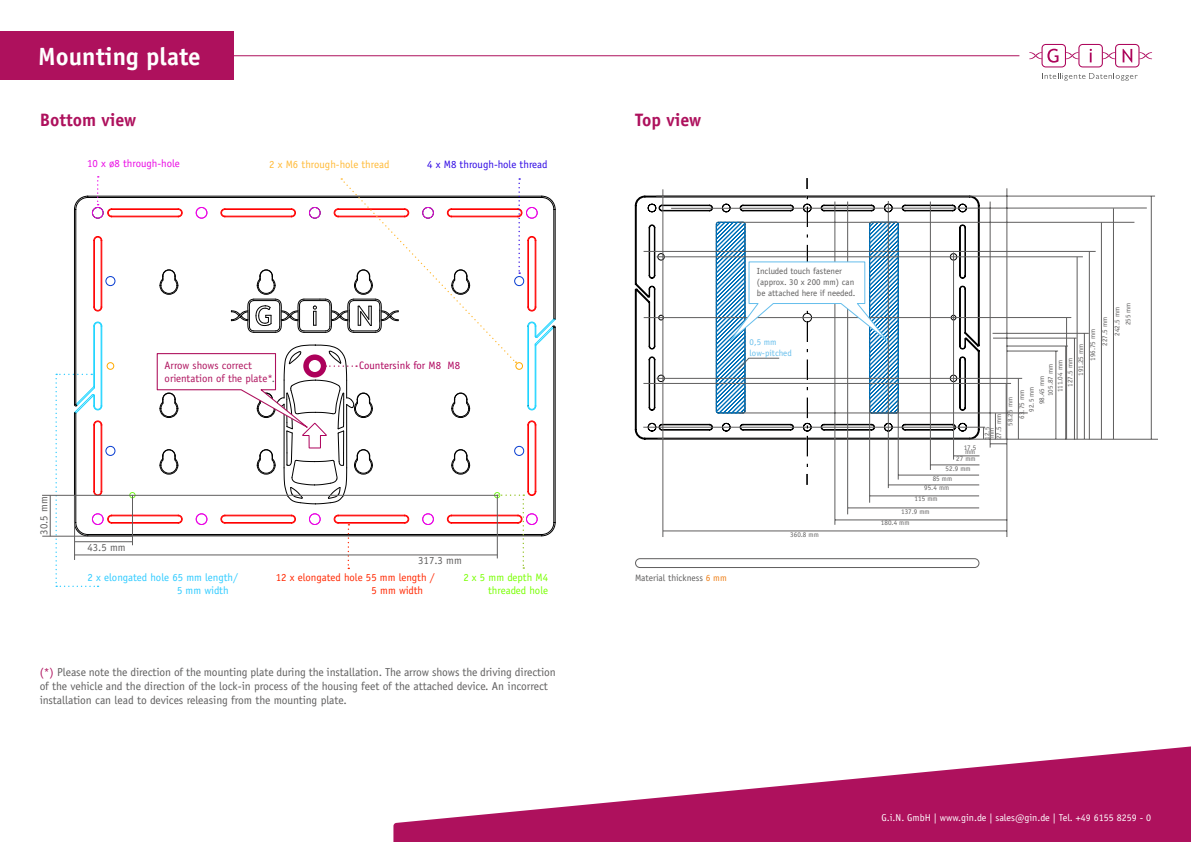
<style>
.page{position:relative;width:1191px;height:842px;background:#fff}
.page>*{position:absolute;margin:0;border:0;box-sizing:border-box;transform-origin:0 0}
.t1{font:700 25px "Officina Sans Std";color:#fff}
.t2{font:700 18px "Officina Sans Std";color:#ae115d}
.t3{font:11.5px/13.8px "Officina Sans Std";letter-spacing:-.005em;color:#5f5e5e}
.t4{font:10.8px "Officina Sans Std";color:#ae115d}
.t5{font:10.8px/12.9px "Officina Sans Std";color:#ff2700}
.t6{font:10.8px/12.9px "Officina Sans Std";color:#2ecbff}
.t7{font:10.8px/12.9px "Officina Sans Std";color:#78ff00;text-align:right}
.t8{font:10.8px "Officina Sans Std";color:#ffba36}
.t9{font:10.8px "Officina Sans Std";color:#2e07e4}
.t10{font:10.8px "Officina Sans Std";color:#5f5e5e}
.t11{font:10.8px "Officina Sans Std";color:#ad005b}
.t12{font:10.8px "Officina Sans Std";color:#ea07e4}
.t13{font:10px "Officina Sans Std";color:#fff}
.t14{font:9.3px "Officina Sans Std";color:#5f5e5e}
.t15{font:8.8px/10.6px "Officina Sans Std";color:#5f5e5e}
.t16{font:8.8px/10.6px "Officina Sans Std";color:#65beec}
.t17{font:7.1px/10.3px "Officina Sans Std";color:#5f5e5e}
.s1{color:#5f5e5e}
.s2{color:#ae115d}
.s3{color:#ee7d14}
</style>
<div class="page">
<svg style="left:129px;top:492px;width:7px;height:6px"></svg>
<div style="left:107px;top:362px;width:7px;height:8px;border:1px solid #fa0;border-radius:50%"></div>
<div style="left:106px;top:446px;width:9px;height:10px;border:1px solid #073cd1;border-radius:50%"></div>
<div style="left:106px;top:276px;width:9px;height:10px;border:1px solid #073cd1;border-radius:50%"></div>
<div style="left:92px;top:207px;width:11px;height:11px;border:1px solid #ea07e4;border-radius:50%"></div>
<hr style="left:88px;top:534px;width:454px;height:1px;background:#000">
<hr style="left:102px;top:326px;width:1px;height:80px;background:#1dd4ff">
<hr style="left:76px;top:209px;width:1px;height:196px;background:#000">
<hr style="left:88px;top:197px;width:454px;height:1px;background:#000">
<hr style="left:112px;top:523px;width:66px;height:1px;background:#f00">
<hr style="left:112px;top:515px;width:66px;height:1px;background:#f00">
<hr style="left:102px;top:240px;width:1px;height:67px;background:#f00">
<hr style="left:112px;top:217px;width:66px;height:1px;background:#f00">
<hr style="left:74px;top:209px;width:1px;height:196px;background:#000">
<hr style="left:88px;top:196px;width:454px;height:1px;background:#000">
<hr style="left:112px;top:209px;width:66px;height:1px;background:#f00">
<hr style="left:112px;top:216px;width:66px;height:1px;background:#f00">
<hr style="left:94px;top:240px;width:1px;height:67px;background:#f00">
<hr style="left:101px;top:240px;width:1px;height:67px;background:#f00">
<hr style="left:94px;top:326px;width:1px;height:62px;background:#1dd4ff">
<hr style="left:101px;top:326px;width:1px;height:80px;background:#1dd4ff">
<hr style="left:88px;top:536px;width:454px;height:1px;background:#000">
<hr style="left:112px;top:516px;width:66px;height:1px;background:#f00">
<hr style="left:112px;top:522px;width:66px;height:1px;background:#f00">
<hr style="left:555px;top:209px;width:1px;height:110px;background:#000">
<hr style="left:555px;top:327px;width:1px;height:195px;background:#000">
<svg style="left:74px;top:196px;width:15px;height:14px"></svg>
<svg style="left:107px;top:208px;width:5px;height:9px"></svg>
<svg style="left:93px;top:236px;width:9px;height:5px"></svg>
<svg style="left:93px;top:307px;width:9px;height:4px"></svg>
<svg style="left:93px;top:322px;width:9px;height:5px"></svg>
<svg style="left:97px;top:176px;width:2px;height:29px"></svg>
<svg style="left:55px;top:374px;width:57px;height:213px"></svg>
<svg style="left:156px;top:178px;width:399px;height:391px"></svg>
<hr style="left:42px;top:536px;width:91px;height:1px;background:#5f5e5e">
<hr style="left:75px;top:541px;width:58px;height:1px;background:#5f5e5e">
<hr style="left:74px;top:555px;width:423px;height:1px;background:#5f5e5e">
<hr style="left:42px;top:495px;width:455px;height:1px;background:#5f5e5e">
<hr style="left:50px;top:495px;width:1px;height:41px;background:#5f5e5e">
<hr style="left:74px;top:495px;width:1px;height:65px;background:#5f5e5e">
<hr style="left:497px;top:495px;width:1px;height:63px;background:#5f5e5e">
<hr style="left:132px;top:495px;width:1px;height:50px;background:#5f5e5e">
<div style="left:635px;top:558px;width:344px;height:10px;border:1px solid #5f5e5e;border-radius:4px"></div>
<svg style="left:635px;top:196px;width:21px;height:243px"></svg>
<svg style="left:656px;top:188px;width:502px;height:349px"></svg>
<svg style="left:954px;top:456px;width:25px;height:1px"></svg>
<hr style="left:930px;top:465px;width:49px;height:1px;background:#5f5e5e">
<hr style="left:888px;top:485px;width:91px;height:1px;background:#5f5e5e">
<hr style="left:848px;top:508px;width:131px;height:1px;background:#5f5e5e">
<hr style="left:930px;top:202px;width:1px;height:268px;background:#5f5e5e">
<hr style="left:953px;top:252px;width:1px;height:208px;background:#5f5e5e">
<hr style="left:847px;top:202px;width:1px;height:312px;background:#5f5e5e">
<hr style="left:888px;top:201px;width:1px;height:287px;background:#5f5e5e">
<hr style="left:898px;top:475px;width:81px;height:1px;background:#5f5e5e">
<hr style="left:870px;top:496px;width:109px;height:1px;background:#5f5e5e">
<hr style="left:869px;top:400px;width:1px;height:103px;background:#5f5e5e">
<hr style="left:898px;top:400px;width:1px;height:80px;background:#5f5e5e">
<hr style="left:643px;top:427px;width:342px;height:1px;background:#5f5e5e">
<hr style="left:643px;top:383px;width:368px;height:1px;background:#5f5e5e">
<hr style="left:656px;top:378px;width:366px;height:1px;background:#5f5e5e">
<hr style="left:643px;top:317px;width:428px;height:1px;background:#5f5e5e">
<hr style="left:656px;top:257px;width:426px;height:1px;background:#5f5e5e">
<hr style="left:643px;top:251px;width:452px;height:1px;background:#5f5e5e">
<hr style="left:1006px;top:383px;width:1px;height:56px;background:#5f5e5e">
<hr style="left:1018px;top:379px;width:1px;height:60px;background:#5f5e5e">
<hr style="left:1066px;top:318px;width:1px;height:121px;background:#5f5e5e">
<hr style="left:1077px;top:257px;width:1px;height:182px;background:#5f5e5e">
<hr style="left:1089px;top:251px;width:1px;height:188px;background:#5f5e5e">
<hr style="left:1101px;top:222px;width:1px;height:217px;background:#5f5e5e">
<hr style="left:1113px;top:208px;width:1px;height:231px;background:#5f5e5e">
<svg style="left:995px;top:413px;width:1px;height:26px"></svg>
<img style="left:806px;top:179px;width:1px;height:305px">
<svg style="left:716px;top:222px;width:182px;height:191px"></svg>
<svg style="left:393px;top:746px;width:798px;height:96px;fill:#ae115d"></svg>
<hr style="left:0;top:55px;width:1019px;height:1px;background:#ae115d">
<svg style="left:1029px;top:44px;width:123px;height:23px"></svg>
<svg style="left:1042px;top:73px;width:95px;height:8px"></svg>
<div style="left:0;top:32px;width:233px;height:48px;background:#ae115d"></div>
<h1 class="t1" style="left:38px;top:41px;width:164px">Mounting plate</h1>
<h2 class="t2" style="left:40px;top:109px;width:98px">Bottom view</h2>
<p class="t12" style="left:87px;top:157px;width:94px">10 x ø8 through-hole</p>
<p class="t8" style="left:269px;top:158px;width:122px">2 x M6 through-hole thread</p>
<p class="t9" style="left:427px;top:158px;width:122px">4 x M8 through-hole thread</p>
<p class="t4" style="left:165px;top:359px;width:89px">Arrow shows correct</p>
<p class="t11" style="left:359px;top:359px;width:102px">Countersink for M8 M8</p>
<p class="t4" style="left:165px;top:372px;width:112px">orientation of the plate*<span class="s1">.</span></p>
<p class="t10" style="left:37px;top:534px;width:40px;rotate:-90deg">30.5 mm</p>
<p class="t10" style="left:87px;top:541px;width:40px">43.5 mm</p>
<p class="t10" style="left:418px;top:554px;width:45px">317.3 mm</p>
<p class="t6" style="left:177px;top:570px;width:62px;text-indent:-89px">2 x elongated hole 65 mm length/<br>5 mm width</p>
<p class="t7" style="left:463px;top:570px;width:86px">2 x 5 mm depth M4 threaded hole</p>
<p class="t5" style="left:372px;top:570px;width:65px;text-indent:-96px">12 x elongated hole 55 mm length /<br>5 mm width</p>
<p class="t3" style="left:40px;top:666px;width:517px"><span class="s2">(*)</span> Please note the direction of the mounting plate during the installation. The arrow shows the driving direction of the vehicle and the direction of the lock-in process of the housing feet of the attached device. An incorrect installation can lead to devices releasing from the mounting plate.</p>
<h2 class="t2" style="left:635px;top:109px;width:68px">Top view</h2>
<p class="t15" style="left:757px;top:266px;width:100px">Included touch fastener (approx. 30 x 200 mm) can be attached here if needed.</p>
<p class="t16" style="left:749px;top:337px;width:44px">0,5 mm low-pitched</p>
<p class="t14" style="left:635px;top:572px;width:93px">Material thickness <span class="s3">6 mm</span></p>
<p class="t17" style="left:790px;top:530px;width:30px">360.8 mm</p>
<p class="t17" style="left:963px;top:442px;width:14px">17.5</p>
<p class="t17" style="left:965px;top:446px;width:12px">mm</p>
<p class="t17" style="left:956px;top:453px;width:21px">27 mm</p>
<p class="t17" style="left:945px;top:463px;width:27px">52.9 mm</p>
<p class="t17" style="left:932px;top:473px;width:21px">85 mm</p>
<p class="t17" style="left:924px;top:483px;width:27px">95.4 mm</p>
<p class="t17" style="left:914px;top:493px;width:24px">115 mm</p>
<p class="t17" style="left:901px;top:506px;width:30px">137.9 mm</p>
<p class="t17" style="left:881px;top:518px;width:30px">180.4 mm</p>
<p class="t17" style="left:1087px;top:361px;width:34px;rotate:-90deg">196.75 mm</p>
<p class="t17" style="left:1099px;top:346px;width:30px;rotate:-90deg">227.5 mm</p>
<p class="t17" style="left:1111px;top:336px;width:30px;rotate:-90deg">242.5 mm</p>
<p class="t17" style="left:1122px;top:325px;width:24px;rotate:-90deg">255 mm</p>
<p class="t17" style="left:1075px;top:376px;width:34px;rotate:-90deg">191.25 mm</p>
<p class="t17" style="left:1026px;top:404px;width:30px;text-indent:-7px;rotate:-90deg">92.5 mm<br>98.45 mm</p>
<p class="t17" style="left:1045px;top:396px;width:34px;rotate:-90deg">105.87 mm</p>
<p class="t17" style="left:1055px;top:392px;width:34px;rotate:-90deg">111.04 mm</p>
<p class="t17" style="left:1064px;top:387px;width:30px;rotate:-90deg">127.5 mm</p>
<p class="t17" style="left:1004px;top:426px;width:30px;rotate:-90deg">58.25 mm</p>
<p class="t17" style="left:1016px;top:419px;width:30px;rotate:-90deg">63.75 mm</p>
<p class="t17" style="left:993px;top:439px;width:27px;rotate:-90deg">27.5 mm</p>
<p class="t17" style="left:982px;top:440px;width:14px;rotate:-90deg">12.5</p>
<p class="t17" style="left:986px;top:438px;width:12px;rotate:-90deg">mm</p>
<p class="t13" style="left:881px;top:812px;width:271px">G.i.N. GmbH | www.gin.de | sales@gin.de | Tel. +49 6155 8259 - 0</p>
</div>
